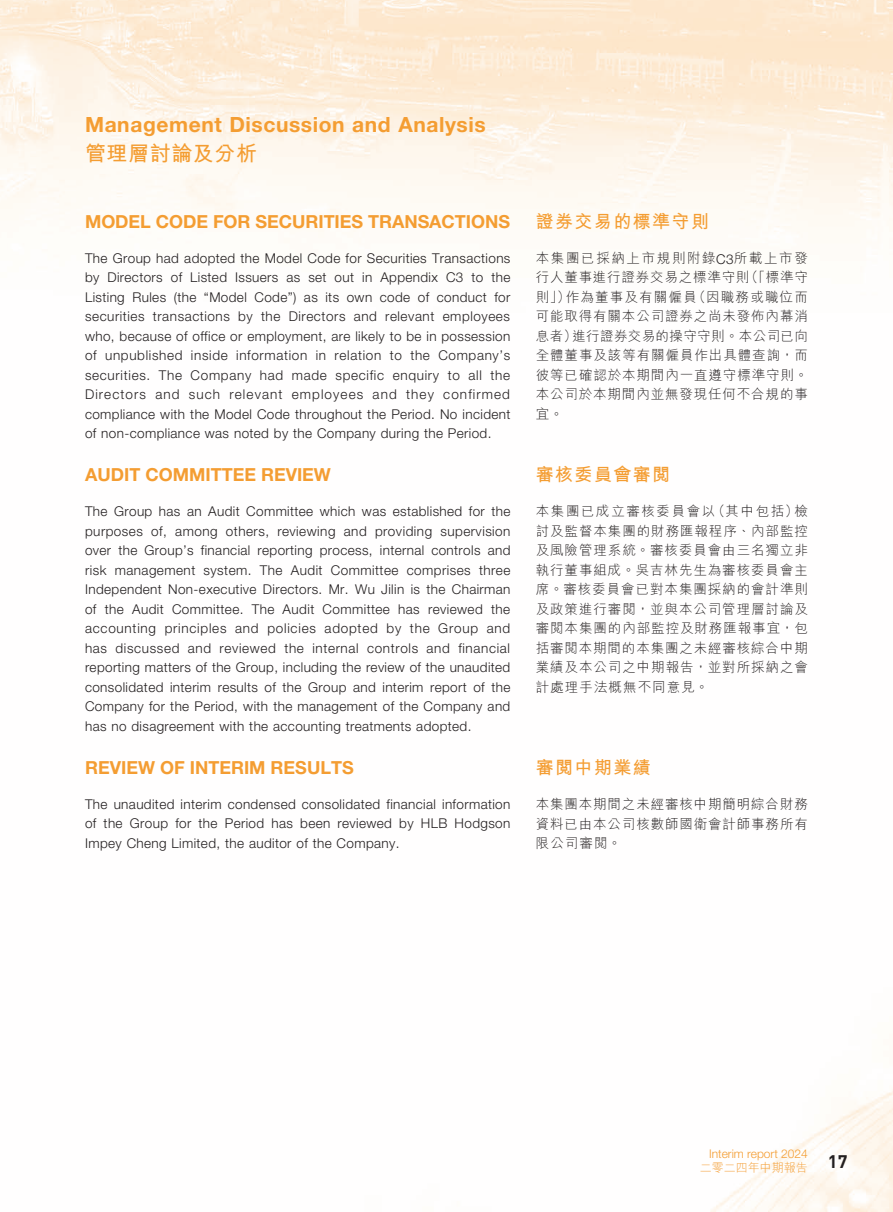
<style>
.page{position:relative;width:893px;height:1212px;background:#fff}
.page>*{position:absolute;margin:0;border:0;box-sizing:border-box;transform-origin:0 0}
.t1{font:700 21px "Helvetica Neue LT Std";letter-spacing:.03em;color:#f49d32}
.t2{font:700 21px "M Hei HK";letter-spacing:.03em;color:#f49d32}
.t3{font:700 18px "Helvetica Neue LT Std";color:#f49d32}
.t4{font:700 18px "M Hei HK";letter-spacing:.08em;color:#f49d32}
.t5{font:300 13.5px/19.5px "Helvetica Neue LT Std";letter-spacing:.03em;color:#231f20;text-align:justify}
.t6{font:300 13.5px/19.5px "M Hei HK";letter-spacing:.065em;color:#231f20;text-align:justify}
.t7{font:300 12px "Helvetica Neue LT Std";color:#f49d32}
.t8{font:300 12px "M Hei HK";color:#f49d32}
.s1{font-family:"Helvetica Neue LT Std"}
</style>
<div class="page">
<img style="left:0;top:0;width:893px;height:1212px">
<h1 class="t1" style="left:85px;top:112px;width:402px">Management Discussion and Analysis</h1>
<h1 class="t2" style="left:85px;top:138px;width:174px">管理層討論及分析</h1>
<h2 class="t3" style="left:85px;top:210px;width:427px">MODEL CODE FOR SECURITIES TRANSACTIONS</h2>
<p class="t5" style="left:85px;top:248px;width:427px">The Group had adopted the Model Code for Securities Transactions by Directors of Listed Issuers as set out in Appendix C3 to the Listing Rules (the “Model Code”) as its own code of conduct for securities transactions by the Directors and relevant employees who, because of office or employment, are likely to be in possession of unpublished inside information in relation to the Company’s securities. The Company had made specific enquiry to all the Directors and such relevant employees and they confirmed compliance with the Model Code throughout the Period. No incident of non-compliance was noted by the Company during the Period.</p>
<h2 class="t3" style="left:85px;top:463px;width:247px">AUDIT COMMITTEE REVIEW</h2>
<p class="t5" style="left:85px;top:501px;width:427px">The Group has an Audit Committee which was established for the purposes of, among others, reviewing and providing supervision over the Group’s financial reporting process, internal controls and risk management system. The Audit Committee comprises three Independent Non-executive Directors. Mr. Wu Jilin is the Chairman of the Audit Committee. The Audit Committee has reviewed the accounting principles and policies adopted by the Group and has discussed and reviewed the internal controls and financial reporting matters of the Group, including the review of the unaudited consolidated interim results of the Group and interim report of the Company for the Period, with the management of the Company and has no disagreement with the accounting treatments adopted.</p>
<h2 class="t3" style="left:85px;top:756px;width:270px">REVIEW OF INTERIM RESULTS</h2>
<p class="t5" style="left:85px;top:794px;width:427px">The unaudited interim condensed consolidated financial information of the Group for the Period has been reviewed by HLB Hodgson Impey Cheng Limited, the auditor of the Company.</p>
<h2 class="t4" style="left:536px;top:208px;width:175px">證券交易的標準守則</h2>
<p class="t6" style="left:536px;top:248px;width:274px">本集團已採納上市規則附錄<span class="s1">C3</span>所載上市發行人董事進行證券交易之標準守則（「標準守則」）作為董事及有關僱員（因職務或職位而可能取得有關本公司證券之尚未發佈內幕消息者）進行證券交易的操守守則。本公司已向全體董事及該等有關僱員作出具體查詢，而彼等已確認於本期間內一直遵守標準守則。本公司於本期間內並無發現任何不合規的事宜。</p>
<h2 class="t4" style="left:536px;top:462px;width:136px">審核委員會審閱</h2>
<p class="t6" style="left:536px;top:501px;width:274px">本集團已成立審核委員會以（其中包括）檢討及監督本集團的財務匯報程序、內部監控及風險管理系統。審核委員會由三名獨立非執行董事組成。吳吉林先生為審核委員會主席。審核委員會已對本集團採納的會計準則及政策進行審閱，並與本公司管理層討論及審閱本集團的內部監控及財務匯報事宜，包括審閱本期間的本集團之未經審核綜合中期業績及本公司之中期報告，並對所採納之會計處理手法概無不同意見。</p>
<h2 class="t4" style="left:536px;top:754px;width:117px">審閱中期業績</h2>
<p class="t6" style="left:536px;top:794px;width:274px">本集團本期間之未經審核中期簡明綜合財務資料已由本公司核數師國衛會計師事務所有限公司審閱。</p>
<p class="t7" style="left:709px;top:1146px;width:100px">Interim report 2024</p>
<p class="t8" style="left:700px;top:1159px;width:149px">二零二四年中期報告 <sup>17</sup></p>
</div>
